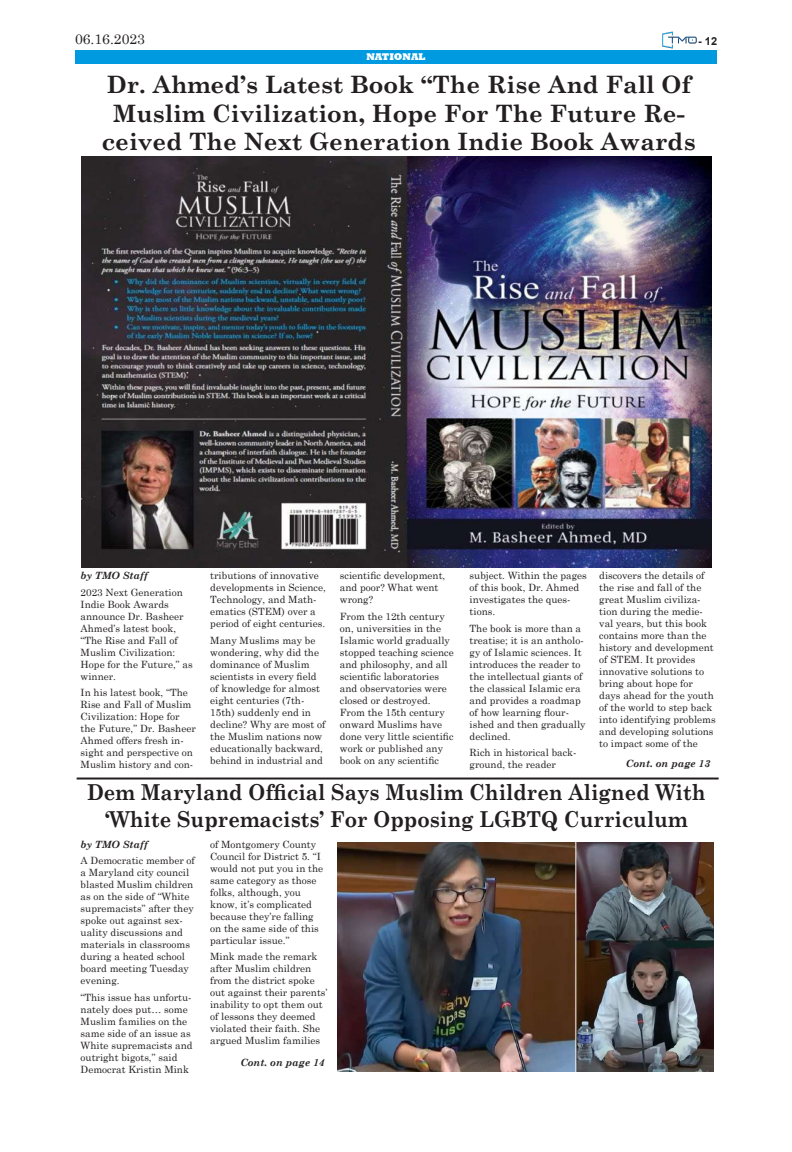
<style>
.page{position:relative;width:792px;height:1152px;background:#fff}
.page>*{position:absolute;margin:0;border:0;box-sizing:border-box;transform-origin:0 0}
.t1{font:700 24px/28.8px "Century Schoolbook";color:#231f20;text-align:center}
.t2{font:700 22px/26.4px "Century Schoolbook";color:#231f20;text-align:center;scale:.92 1}
.t3{font:14px "Century";color:#231f20}
.t4{font:700 11px "Arial";color:#231f20}
.t5{font:10px/12px "Century Schoolbook";color:#231f20}
.t6{font:italic 700 10px "Century Schoolbook";color:#231f20}
.t7{font:800 10px "Rockwell";color:#fff}
</style>
<div class="page">
<div style="left:75px;top:50px;width:642px;height:14px;background:#009ae0"></div>
<img style="left:662px;top:31px;width:35px;height:18px">
<img style="left:81px;top:157px;width:631px;height:410px">
<hr style="left:77px;top:778px;width:642px;height:2px;background:#231f20">
<img style="left:338px;top:843px;width:376px;height:229px">
<h3 class="t3" style="left:75px;top:27px;width:72px">06.16.2023</h3>
<h1 class="t1" style="left:102px;top:69px;width:595px">Dr. Ahmed’s Latest Book “The Rise And Fall Of<br>Muslim Civilization, Hope For The Future Re&shy;ceived The Next Generation Indie Book Awards</h1>
<p class="t4" style="left:698px;top:33px;width:20px">- 12</p>
<p class="t7" style="left:366px;top:51px;width:61px">NATIONAL</p>
<p class="t5" style="left:210px;top:569px;width:117px">tributions of innovative developments in Science,<br>Technology, and Math&shy;ematics (STEM) over a period of eight centuries.</p>
<p class="t5" style="left:210px;top:633px;width:117px">Many Muslims may be wondering, why did the dominance of Muslim scientists in every field of knowledge for almost eight centuries (7th-<br>15th) suddenly end in decline? Why are most of the Muslim nations now educationally backward, behind in industrial and</p>
<p class="t5" style="left:340px;top:569px;width:107px">scientific development, and poor? What went wrong?</p>
<p class="t5" style="left:340px;top:609px;width:115px">From the 12th century on, universities in the<br>Islamic world gradually stopped teaching science and philosophy, and all scientific laboratories and observatories were closed or destroyed.<br>From the 15th century onward Muslims have done very little scientific work or published any book on any scientific</p>
<p class="t5" style="left:470px;top:569px;width:119px">subject. Within the pages of this book, Dr. Ahmed investigates the ques&shy;tions.</p>
<p class="t5" style="left:470px;top:621px;width:117px">The book is more than a treatise; it is an antholo&shy;gy of Islamic sciences. It introduces the reader to the intellectual giants of the classical Islamic era and provides a roadmap of how learning flour&shy;ished and then gradually declined.</p>
<p class="t5" style="left:470px;top:746px;width:108px">Rich in historical back&shy;ground, the reader</p>
<p class="t5" style="left:599px;top:569px;width:118px">discovers the details of the rise and fall of the great Muslim civiliza&shy;tion during the medie&shy;val years, but this book contains more than the history and development of STEM. It provides innovative solutions to bring about hope for days ahead for the youth of the world to step back into identifying problems and developing solutions to impact some of the</p>
<h2 class="t2" style="left:87px;top:778px;width:674px">Dem Maryland Official Says Muslim Children Aligned With ‘White Supremacists’ For Opposing LGBTQ Curriculum</h2>
<p class="t6" style="left:81px;top:837px;width:69px">by TMO Staff</p>
<p class="t5" style="left:81px;top:854px;width:116px">A Democratic member of a Maryland city council blasted Muslim children as on the side of “White supremacists” after they spoke out against sex&shy;uality discussions and materials in classrooms during a heated school board meeting Tuesday evening.</p>
<p class="t5" style="left:81px;top:990px;width:114px">“This issue has unfortu&shy;nately does put… some<br>Muslim families on the same side of an issue as<br>White supremacists and outright bigots,” said<br>Democrat Kristin Mink</p>
<p class="t6" style="left:81px;top:568px;width:69px">by TMO Staff</p>
<p class="t5" style="left:81px;top:585px;width:114px">2023 Next Generation<br>Indie Book Awards announce Dr. Basheer<br>Ahmed’s latest book, “The Rise and Fall of<br>Muslim Civilization:<br>Hope for the Future,” as winner.</p>
<p class="t5" style="left:81px;top:686px;width:117px">In his latest book, “The<br>Rise and Fall of Muslim<br>Civilization: Hope for the Future,” Dr. Basheer<br>Ahmed offers fresh in&shy;sight and perspective on<br>Muslim history and con-</p>
<p class="t6" style="left:626px;top:756px;width:86px">Cont. on page 13</p>
<p class="t5" style="left:210px;top:837px;width:115px">of Montgomery County<br>Council for District 5. “I would not put you in the same category as those folks, although, you know, it’s complicated because they’re falling on the same side of this particular issue.”</p>
<p class="t5" style="left:210px;top:950px;width:119px">Mink made the remark after Muslim children from the district spoke out against their parents’ inability to opt them out of lessons they deemed violated their faith. She argued Muslim families</p>
<p class="t6" style="left:240px;top:1054px;width:86px">Cont. on page 14</p>
</div>
